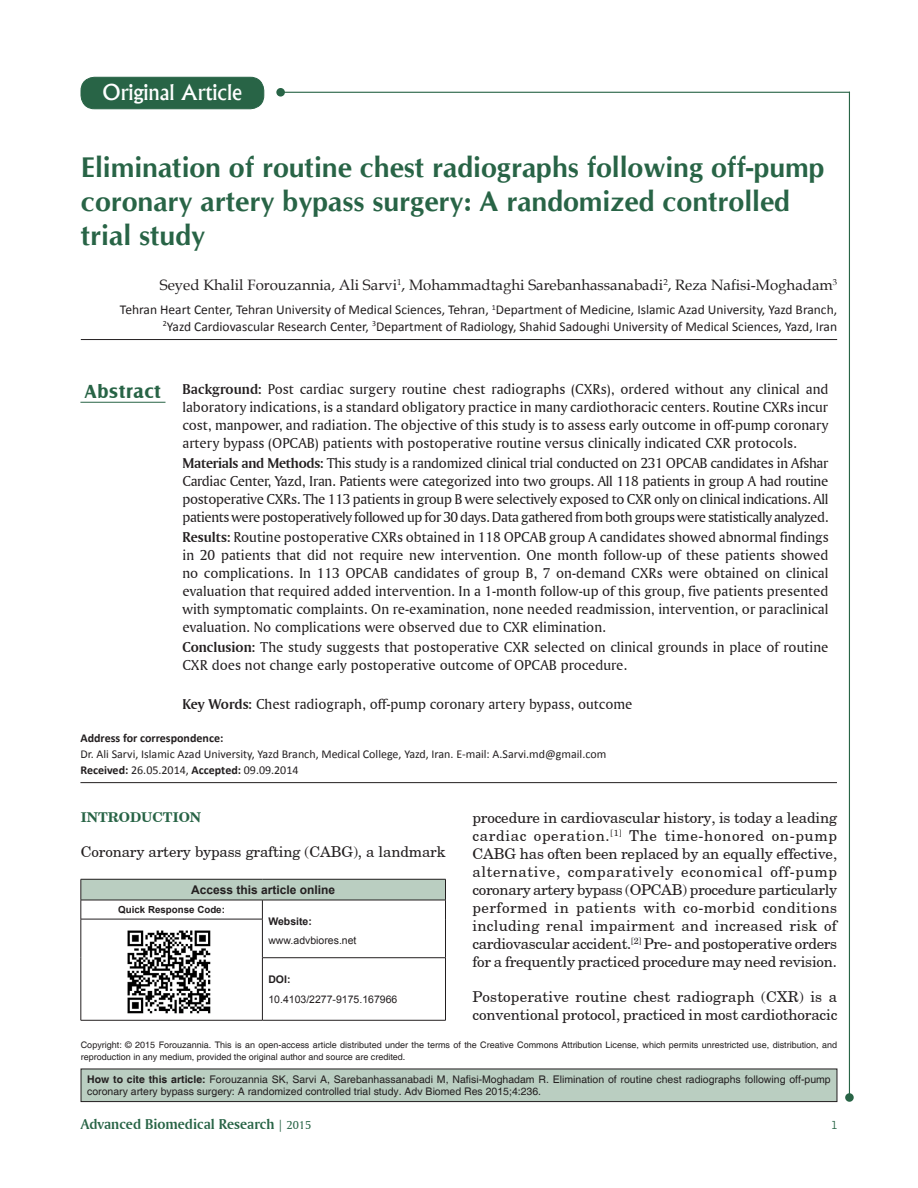
<style>
.page{position:relative;width:918px;height:1188px;background:#fff}
.page>*{position:absolute;margin:0;border:0;box-sizing:border-box;transform-origin:0 0}
.AT{font:700 28.5px/34.2px "CG Omega";color:#286446}
.AH{font:500 21px "Albertus";color:#fff}
.ABSH{font:700 19.5px "Castle T";letter-spacing:.04em;color:#286446}
.ABS{font:15px/18px "Amerigo BT Roman A";color:#231f20;text-align:justify}
.TX{font:15px/18px "New Century Schoolbook";letter-spacing:-.01em;color:#231f20;text-align:justify}
.AU{font:15px "Book Antiqua";color:#231f20}
.KWD{font:15px "Amerigo BT Roman A";color:#231f20}
.RF{font:15px "Amerigo BT Bold A";color:#286446}
.AFF{font:13.5px/16.2px "Calibri";color:#231f20;text-align:right}
.t1{font:700 13.5px "Century Schoolbook BT";color:#286446}
.ADD{font:12px/15.8px "Calibri";color:#231f20}
.HIS{font:12px "Calibri";color:#231f20}
.ATAO{font:700 12px "Arial";color:#231f20}
.RF-2{font:12px "Bell Centennial BT Address";color:#286446}
.SRC{font:10.5px/12.6px "Helvetica";color:#231f20}
.DOI{font:10.5px "Arial";color:#231f20}
.WEB{font:10.5px "Arial";color:#231f20}
.WEB-2{font:700 10.5px "Arial";color:#231f20}
.DOI-2{font:700 10.5px "Arial";color:#231f20}
.QRC{font:700 9.75px "Arial";color:#231f20}
.CR{font:9px/12px "Helvetica";color:#231f20}
.s1{font-family:"Amerigo BT Bold A"}
.s2{font-weight:700}
.s3{font-family:"Amerigo BT Roman A";font-size:12px}
</style>
<div class="page">
<div style="left:81px;top:77px;width:183px;height:32px;background:#286446;border-radius:14px"></div>
<div style="left:81px;top:77px;width:183px;height:32px;border:1px solid #286446;border-radius:14px"></div>
<hr style="left:281px;top:92px;width:569px;height:1px;background:#286446">
<div style="left:276px;top:88px;width:9px;height:9px;background:#286446;border-radius:50%"></div>
<hr style="left:81px;top:339px;width:756px;height:1px;background:#231f20">
<hr style="left:849px;top:92px;width:1px;height:1005px;background:#286446">
<div style="left:845px;top:1093px;width:9px;height:9px;background:#286446;border-radius:50%"></div>
<div style="left:81px;top:1069px;width:756px;height:33px;background:#bacec1"></div>
<div style="left:81px;top:1069px;width:756px;height:33px;border:1px solid #231f20"></div>
<hr style="left:80px;top:782px;width:757px;height:1px;background:#231f20">
<hr style="left:80px;top:402px;width:85px;height:1px;background:#286446">
<div style="left:81px;top:879px;width:365px;height:21px;background:#bacec1"></div>
<hr style="left:81px;top:1020px;width:181px;height:1px;background:#231f20">
<hr style="left:81px;top:879px;width:181px;height:1px;background:#231f20">
<hr style="left:262px;top:879px;width:184px;height:1px;background:#231f20">
<hr style="left:81px;top:900px;width:181px;height:1px;background:#231f20">
<svg style="left:81px;top:879px;width:1px;height:40px"></svg>
<hr style="left:262px;top:900px;width:184px;height:1px;background:#231f20">
<svg style="left:445px;top:879px;width:1px;height:40px"></svg>
<hr style="left:445px;top:919px;width:1px;height:39px;background:#231f20">
<hr style="left:81px;top:919px;width:182px;height:1px;background:#231f20">
<hr style="left:81px;top:919px;width:1px;height:39px;background:#231f20">
<hr style="left:81px;top:958px;width:1px;height:62px;background:#231f20">
<hr style="left:445px;top:958px;width:1px;height:62px;background:#231f20">
<hr style="left:262px;top:1020px;width:184px;height:1px;background:#231f20">
<svg style="left:262px;top:900px;width:1px;height:19px"></svg>
<hr style="left:262px;top:919px;width:1px;height:39px;background:#231f20">
<hr style="left:262px;top:958px;width:1px;height:62px;background:#231f20">
<hr style="left:262px;top:957px;width:184px;height:1px;background:#231f20">
<img style="left:127px;top:930px;width:84px;height:84px">
<p class="AH" style="left:103px;top:80px;width:141px">Original Article</p>
<p class="AT" style="left:81px;top:150px;width:745px">Elimination of routine chest radiographs following off‑pump coronary artery bypass surgery: A randomized controlled trial study</p>
<p class="AU" style="left:160px;top:274px;width:679px">Seyed Khalil Forouzannia, Ali Sarvi<sup>1</sup>, Mohammadtaghi Sarebanhassanabadi<sup>2</sup>, Reza Nafisi-Moghadam<sup>3</sup></p>
<p class="AFF" style="left:120px;top:301px;width:719px">Tehran Heart Center, Tehran University of Medical Sciences, Tehran, <sup>1</sup>Department of Medicine, Islamic Azad University, Yazd Branch,<br><sup>2</sup>Yazd Cardiovascular Research Center, <sup>3</sup>Department of Radiology, Shahid Sadoughi University of Medical Sciences, Yazd, Iran</p>
<p class="ABS" style="left:182px;top:379px;width:648px"><span class="s1">Background:</span> Post cardiac surgery routine chest radiographs (CXRs), ordered without any clinical and laboratory indications, is a standard obligatory practice in many cardiothoracic centers. Routine CXRs incur cost, manpower, and radiation. The objective of this study is to assess early outcome in off‑pump coronary artery bypass (OPCAB) patients with postoperative routine versus clinically indicated CXR protocols.</p>
<p class="ABS" style="left:182px;top:454px;width:648px"><span class="s1">Materials and Methods:</span> This study is a randomized clinical trial conducted on 231 OPCAB candidates in Afshar Cardiac Center, Yazd, Iran. Patients were categorized into two groups. All 118 patients in group A had routine postoperative CXRs. The 113 patients in group B were selectively exposed to CXR only on clinical indications. All patients were postoperatively followed up for 30 days. Data gathered from both groups were statistically analyzed.</p>
<p class="ABS" style="left:182px;top:528px;width:648px"><span class="s1">Results:</span> Routine postoperative CXRs obtained in 118 OPCAB group A candidates showed abnormal findings in 20 patients that did not require new intervention. One month follow‑up of these patients showed no complications. In 113 OPCAB candidates of group B, 7 on‑demand CXRs were obtained on clinical evaluation that required added intervention. In a 1‑month follow‑up of this group, five patients presented with symptomatic complaints. On re‑examination, none needed readmission, intervention, or paraclinical evaluation. No complications were observed due to CXR elimination.</p>
<p class="ABS" style="left:182px;top:638px;width:647px"><span class="s1">Conclusion:</span> The study suggests that postoperative CXR selected on clinical grounds in place of routine<br>CXR does not change early postoperative outcome of OPCAB procedure.</p>
<p class="KWD" style="left:182px;top:695px;width:451px"><span class="s1">Key Words:</span> Chest radiograph, off‑pump coronary artery bypass, outcome</p>
<p class="ADD" style="left:80px;top:730px;width:527px"><span class="s2">Address for correspondence:<br></span>Dr. Ali Sarvi, Islamic Azad University, Yazd Branch, Medical College, Yazd, Iran. E‑mail: A.Sarvi.md@gmail.com</p>
<p class="HIS" style="left:80px;top:762px;width:220px"><span class="s2">Received:</span> 26.05.2014, <span class="s2">Accepted:</span> 09.09.2014</p>
<p class="ABSH" style="left:85px;top:381px;width:78px">Abstract</p>
<h1 class="t1" style="left:81px;top:809px;width:122px">INTRODUCTION</h1>
<p class="TX" style="left:81px;top:842px;width:366px">Coronary artery bypass grafting (CABG), a landmark</p>
<p class="ATAO" style="left:191px;top:882px;width:146px">Access this article online</p>
<p class="QRC" style="left:118px;top:903px;width:108px">Quick Response Code:</p>
<p class="WEB-2" style="left:268px;top:914px;width:45px">Website:</p>
<p class="WEB" style="left:268px;top:934px;width:90px">www.advbiores.net</p>
<p class="DOI-2" style="left:268px;top:972px;width:24px">DOI:</p>
<p class="DOI" style="left:268px;top:992px;width:131px">10.4103/2277-9175.167966</p>
<p class="TX" style="left:472px;top:808px;width:366px">procedure in cardiovascular history, is today a leading cardiac operation.<sup>[1]</sup> The time‑honored on‑pump CABG has often been replaced by an equally effective, alternative, comparatively economical off‑pump coronary artery bypass (OPCAB) procedure particularly performed in patients with co‑morbid conditions including renal impairment and increased risk of cardiovascular accident.<sup>[2]</sup> Pre‑ and postoperative orders for a frequently practiced procedure may need revision.</p>
<p class="TX" style="left:472px;top:987px;width:366px">Postoperative routine chest radiograph (CXR) is a conventional protocol, practiced in most cardiothoracic</p>
<p class="CR" style="left:81px;top:1039px;width:758px">Copyright: © 2015 Forouzannia. This is an open‑access article distributed under the terms of the Creative Commons Attribution License, which permits unrestricted use, distribution, and reproduction in any medium, provided the original author and source are credited.</p>
<p class="SRC" style="left:87px;top:1073px;width:745px"><span class="s2">How to cite this article:</span> Forouzannia SK, Sarvi A, Sarebanhassanabadi M, Nafisi-Moghadam R. Elimination of routine chest radiographs following off-pump coronary artery bypass surgery: A randomized controlled trial study. Adv Biomed Res 2015;4:236.</p>
<p class="RF" style="left:81px;top:1115px;width:232px">Advanced Biomedical Research <span class="s3">| 2015</span></p>
<p class="RF-2" style="left:832px;top:1118px;width:7px">1</p>
</div>
